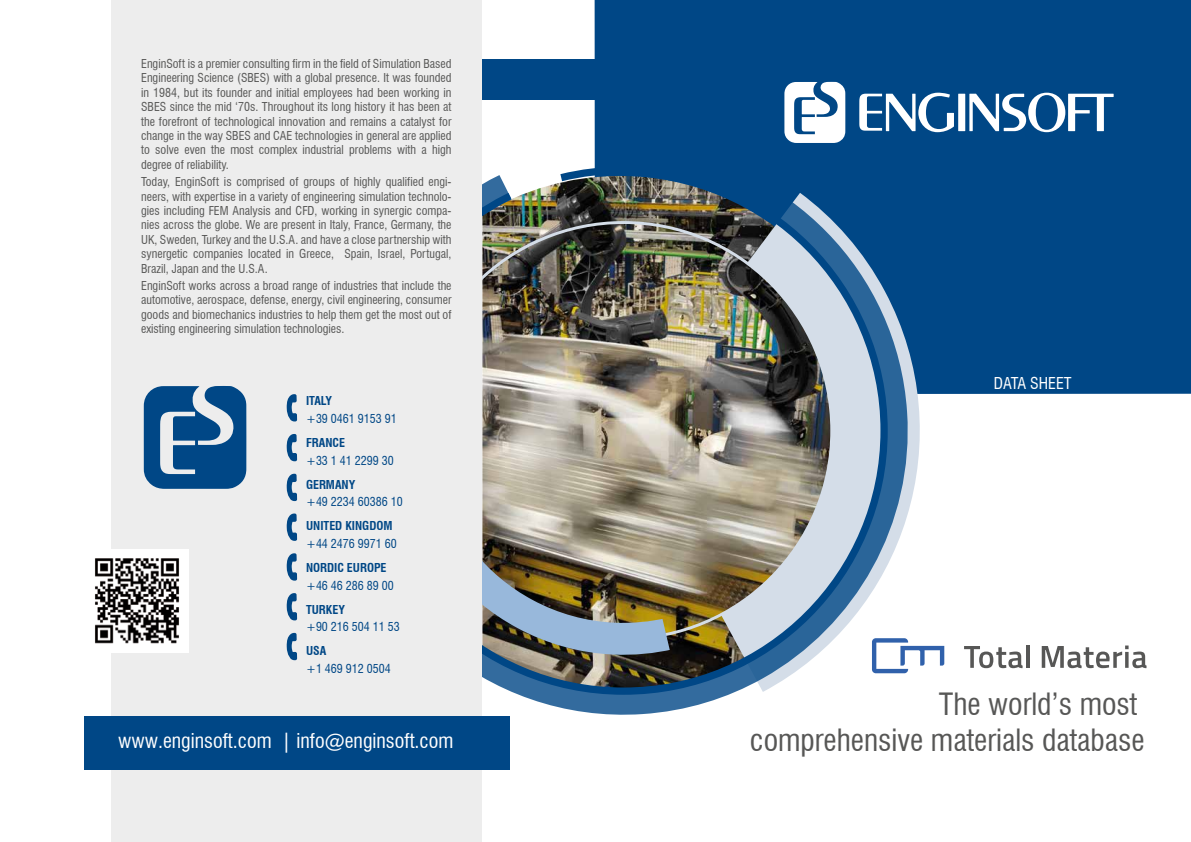
<style>
.page{position:relative;width:1191px;height:842px;background:#fff}
.page>*{position:absolute;margin:0;border:0;box-sizing:border-box;transform-origin:0 0}
.t1{font:condensed 30px/36px "Swiss 721 BT";color:#575756;text-align:right}
.t2{font:condensed 20px "Swiss 721 BT";color:#fff}
.t3{font:condensed 16px "Swiss 721 BT";color:#fff}
.t4{font:condensed 12px/14.4px "Swiss 721 BT";color:#575756;text-align:justify}
.t5{font:condensed 12px "Swiss 721 BT";color:#004786}
.t6{font:700 condensed 12px "Swiss 721 BT";color:#004786}
</style>
<div class="page">
<div style="left:111px;top:0;width:371px;height:842px;background:#ededed"></div>
<div style="left:84px;top:716px;width:425px;height:54px;background:#004786"></div>
<div style="left:594px;top:0;width:597px;height:394px;background:#004786"></div>
<img style="left:95px;top:550px;width:94px;height:102px">
<svg style="left:509px;top:132px;width:402px;height:626px"></svg>
<svg style="left:509px;top:148px;width:398px;height:567px"></svg>
<svg style="left:509px;top:150px;width:395px;height:526px"></svg>
<img style="left:482px;top:163px;width:409px;height:535px">
<svg style="left:784px;top:82px;width:61px;height:61px"></svg>
<div style="left:958px;top:94px;width:7px;height:37px;background:#fff"></div>
<svg style="left:969px;top:93px;width:144px;height:39px"></svg>
<svg style="left:859px;top:93px;width:95px;height:39px"></svg>
<svg style="left:286px;top:394px;width:11px;height:27px"></svg>
<svg style="left:286px;top:434px;width:11px;height:27px"></svg>
<svg style="left:286px;top:474px;width:11px;height:27px"></svg>
<svg style="left:286px;top:513px;width:11px;height:28px"></svg>
<svg style="left:286px;top:553px;width:11px;height:28px"></svg>
<svg style="left:286px;top:593px;width:11px;height:27px"></svg>
<svg style="left:286px;top:633px;width:11px;height:27px"></svg>
<svg style="left:144px;top:386px;width:102px;height:103px"></svg>
<div style="left:482px;top:59px;width:112px;height:41px;background:#004786"></div>
<svg style="left:964px;top:646px;width:58px;height:22px"></svg>
<hr style="left:1026px;top:645px;width:3px;height:23px;background:#575756">
<svg style="left:1041px;top:645px;width:105px;height:23px"></svg>
<svg style="left:872px;top:638px;width:72px;height:35px"></svg>
<p class="t4" style="left:141px;top:56px;width:312px">EnginSoft is a premier consulting firm in the field of Simulation Based Engineering Science (SBES) with a global presence. It was founded in 1984, but its founder and initial employees had been working in SBES since the mid ‘70s. Throughout its long history it has been at the forefront of technological innovation and remains a catalyst for change in the way SBES and CAE technologies in general are applied to solve even the most complex industrial problems with a high degree of reliability.</p>
<p class="t4" style="left:141px;top:175px;width:312px">Today, EnginSoft is comprised of groups of highly qualified engi&shy;neers, with expertise in a variety of engineering simulation technolo&shy;gies including FEM Analysis and CFD, working in synergic compa&shy;nies across the globe. We are present in Italy, France, Germany, the UK, Sweden, Turkey and the U.S.A. and have a close partnership with synergetic companies located in Greece, Spain, Israel, Portugal, Brazil, Japan and the U.S.A.</p>
<p class="t4" style="left:141px;top:278px;width:312px">EnginSoft works across a broad range of industries that include the automotive, aerospace, defense, energy, civil engineering, consumer goods and biomechanics industries to help them get the most out of existing engineering simulation technologies.</p>
<p class="t6" style="left:306px;top:394px;width:28px">ITALY</p>
<p class="t5" style="left:306px;top:411px;width:92px">+39 0461 9153 91</p>
<p class="t6" style="left:306px;top:435px;width:41px">FRANCE</p>
<p class="t5" style="left:306px;top:453px;width:89px">+33 1 41 2299 30</p>
<p class="t6" style="left:306px;top:477px;width:51px">GERMANY</p>
<p class="t5" style="left:306px;top:495px;width:98px">+49 2234 60386 10</p>
<p class="t6" style="left:306px;top:519px;width:88px">UNITED KINGDOM</p>
<p class="t5" style="left:306px;top:536px;width:92px">+44 2476 9971 60</p>
<p class="t6" style="left:306px;top:560px;width:82px">NORDIC EUROPE</p>
<p class="t5" style="left:306px;top:578px;width:89px">+46 46 286 89 00</p>
<p class="t6" style="left:306px;top:602px;width:40px">TURKEY</p>
<p class="t5" style="left:306px;top:620px;width:95px">+90 216 504 11 53</p>
<p class="t6" style="left:306px;top:644px;width:22px">USA</p>
<p class="t5" style="left:306px;top:661px;width:86px">+1 469 912 0504</p>
<h2 class="t2" style="left:118px;top:729px;width:337px">www.enginsoft.com | info@enginsoft.com</h2>
<h3 class="t3" style="left:993px;top:373px;width:79px">DATA SHEET</h3>
<h1 class="t1" style="left:750px;top:686px;width:396px">The world’s most<br>comprehensive materials database</h1>
</div>
